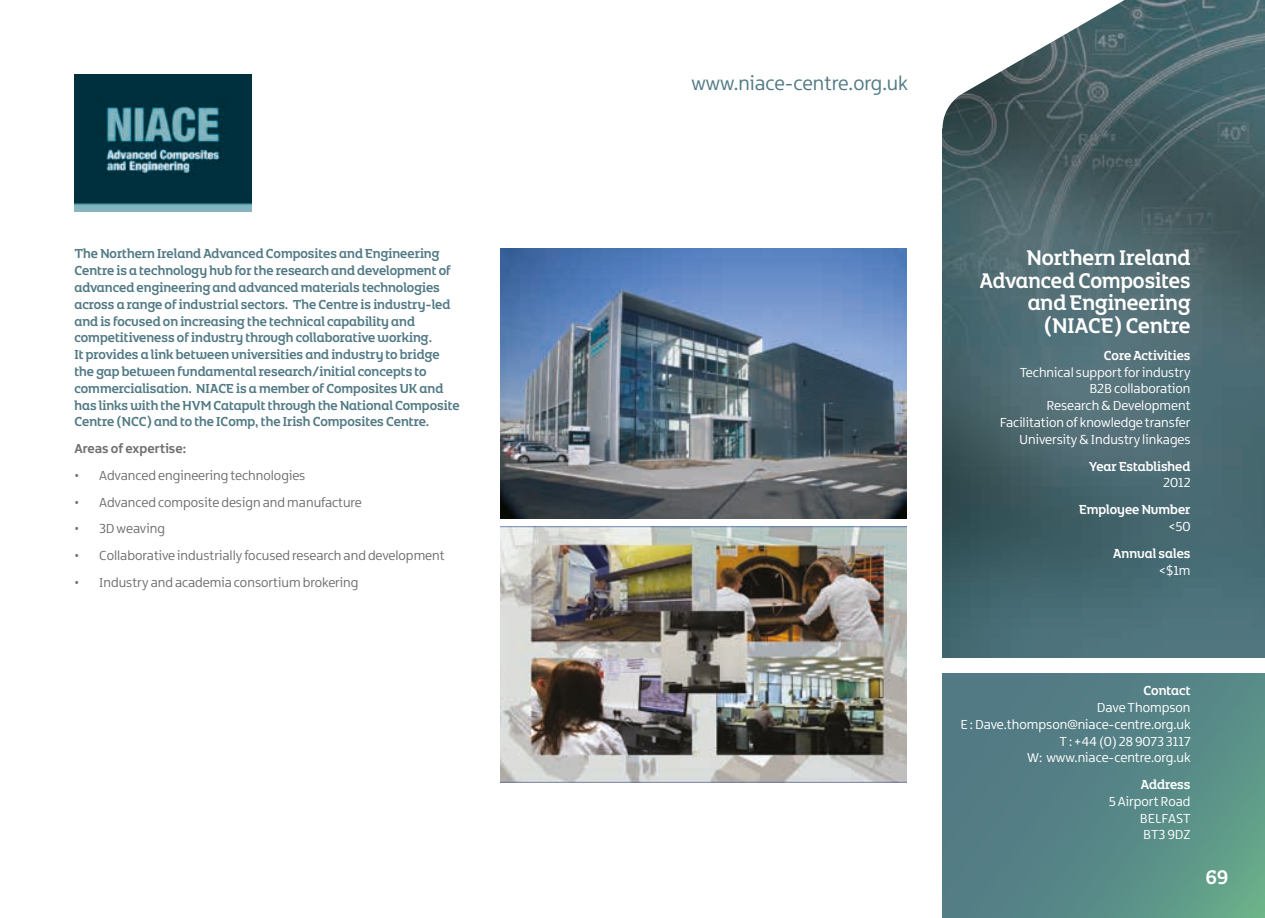
<style>
.page{position:relative;width:1265px;height:918px;background:#fff}
.page>*{position:absolute;margin:0;border:0;box-sizing:border-box;transform-origin:0 0}
.t1{font:22.75px/22.8px "Northern Ireland Headline";color:#fff;text-align:right}
.t2{font:21px "Northern Ireland";color:#527a85}
.t3{font:21px "Northern Ireland Headline";color:#fff}
.t4{font:14px/16.8px "Northern Ireland Headline";color:#527a85}
.t5{font:14px/16.8px "Northern Ireland";color:#fff;text-align:right}
.t6{font:14px "Northern Ireland";color:#70706f}
.t7{font:14px "Northern Ireland Headline";color:#fff}
.t8{font:700 14px "Northern Ireland";color:#70706f}
</style>
<div class="page">
<svg style="left:943px;top:673px;width:322px;height:245px;background:#578786"></svg>
<img style="left:943px;top:0;width:322px;height:658px">
<svg style="left:942px;top:0;width:208px;height:129px"></svg>
<img style="left:500px;top:248px;width:407px;height:270px">
<img style="left:74px;top:74px;width:177px;height:137px">
<img style="left:500px;top:527px;width:407px;height:255px">
<p class="t4" style="left:74px;top:245px;width:387px">The Northern Ireland Advanced Composites and Engineering Centre is a technology hub for the research and development of advanced engineering and advanced materials technologies across a range of industrial sectors. The Centre is industry-led and is focused on increasing the technical capability and competitiveness of industry through collaborative working.<br>It provides a link between universities and industry to bridge the gap between fundamental research/initial concepts to commercialisation. NIACE is a member of Composites UK and has links with the HVM Catapult through the National Composite Centre (NCC) and to the IComp, the Irish Composites Centre.</p>
<p class="t8" style="left:74px;top:440px;width:113px">Areas of expertise:</p>
<p class="t6" style="left:74px;top:467px;width:232px">• Advanced engineering technologies</p>
<p class="t6" style="left:74px;top:494px;width:289px">• Advanced composite design and manufacture</p>
<p class="t6" style="left:74px;top:521px;width:92px">• 3D weaving</p>
<p class="t6" style="left:74px;top:547px;width:372px">• Collaborative industrially focused research and development</p>
<p class="t6" style="left:74px;top:574px;width:286px">• Industry and academia consortium brokering</p>
<h2 class="t2" style="left:691px;top:71px;width:218px">www.niace-centre.org.uk</h2>
<h1 class="t1" style="left:980px;top:245px;width:212px">Northern Ireland<br>Advanced Composites and Engineering (NIACE) Centre</h1>
<p class="t7" style="left:1104px;top:346px;width:88px">Core Activities</p>
<p class="t5" style="left:1000px;top:364px;width:192px">Technical support for industry<br>B2B collaboration<br>Research &amp; Development<br>Facilitation of knowledge transfer<br>University &amp; Industry linkages</p>
<p class="t7" style="left:1089px;top:457px;width:103px">Year Established</p>
<p class="t5" style="left:1163px;top:474px;width:29px">2012</p>
<p class="t7" style="left:1079px;top:500px;width:113px">Employee Number</p>
<p class="t5" style="left:1168px;top:518px;width:24px">&lt;50</p>
<p class="t7" style="left:1113px;top:544px;width:79px">Annual sales</p>
<p class="t5" style="left:1159px;top:561px;width:33px">&lt;$1m</p>
<p class="t7" style="left:1144px;top:681px;width:48px">Contact</p>
<p class="t5" style="left:961px;top:699px;width:232px">Dave Thompson<br>E : Dave.thompson@niace-centre.org.uk<br>T : +44 (0) 28 9073 3117<br>W: www.niace-centre.org.uk</p>
<p class="t7" style="left:1141px;top:775px;width:51px">Address</p>
<p class="t5" style="left:1140px;top:793px;width:52px;text-align:justify;text-indent:-31px">5 Airport Road BELFAST BT3 9DZ</p>
<h2 class="t3" style="left:1205px;top:863px;width:24px">69</h2>
</div>
